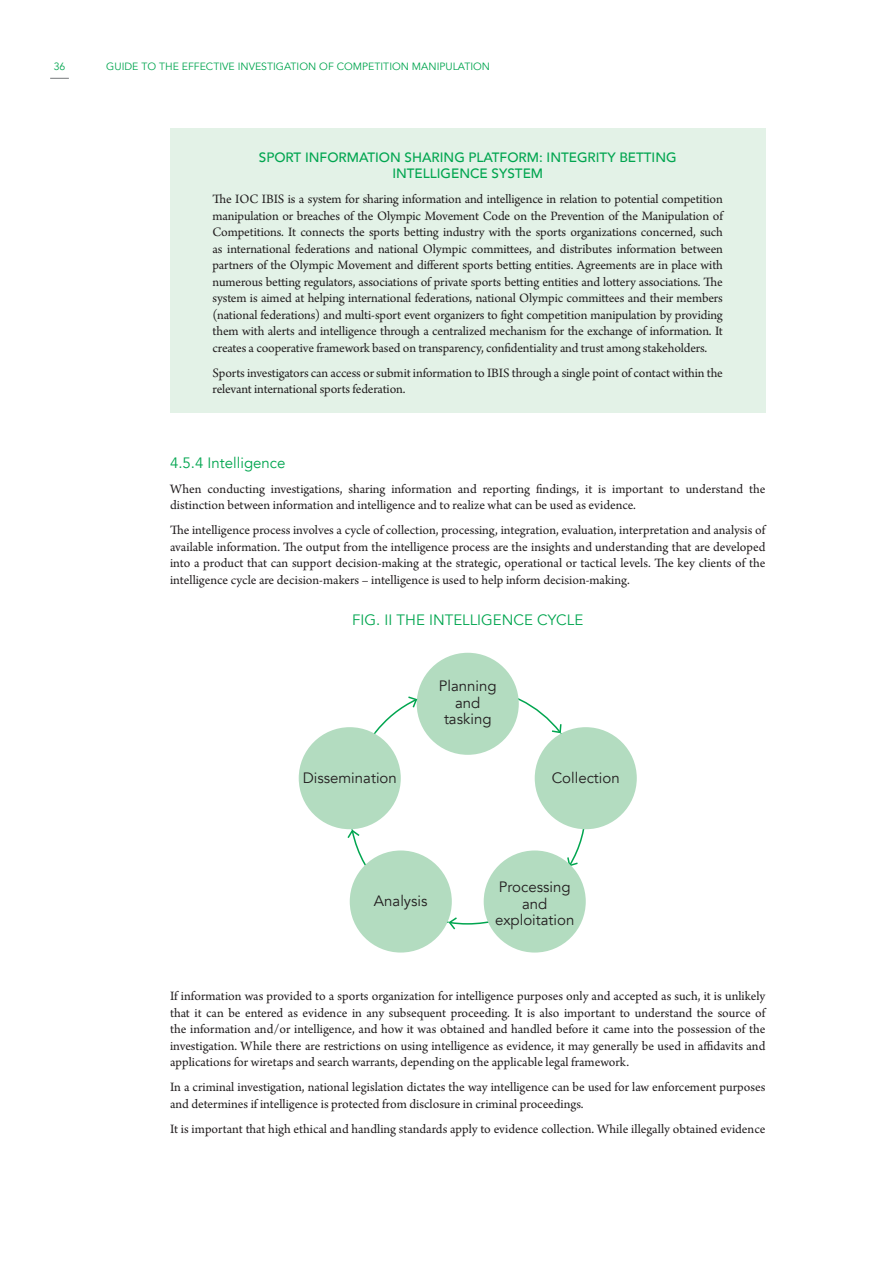
<style>
.page{position:relative;width:893px;height:1263px;background:#fff}
.page>*{position:absolute;margin:0;border:0;box-sizing:border-box;transform-origin:0 0}
.t1{font:15px/16.5px "Avenir";color:#231f20;text-align:center}
.t2{font:15px "Avenir";color:#00a54f}
.t3{font:13.5px/16.5px "Arno Pro";letter-spacing:-.005em;color:#231f20;text-align:justify}
.t4{font:500 13.5px/16.5px "Avenir";color:#00a54f;text-align:center}
.t5{font:10.5px "Avenir";color:#00a54f}
</style>
<div class="page">
<svg style="left:50px;top:78px;width:19px;height:1px"></svg>
<div style="left:170px;top:128px;width:595px;height:284px;background:#e3f2e7"></div>
<div style="left:417px;top:653px;width:102px;height:102px;background:#b3dcc0;border-radius:50%"></div>
<div style="left:350px;top:850px;width:102px;height:102px;background:#b3dcc0;border-radius:50%"></div>
<div style="left:484px;top:850px;width:102px;height:102px;background:#b3dcc0;border-radius:50%"></div>
<div style="left:535px;top:727px;width:102px;height:102px;background:#b3dcc0;border-radius:50%"></div>
<div style="left:299px;top:727px;width:102px;height:102px;background:#b3dcc0;border-radius:50%"></div>
<svg style="left:346px;top:686px;width:241px;height:245px"></svg>
<p class="t5" style="left:54px;top:60px;width:13px">36</p>
<p class="t5" style="left:106px;top:60px;width:385px">GUIDE TO THE EFFECTIVE INVESTIGATION OF COMPETITION MANIPULATION</p>
<p class="t4" style="left:259px;top:148px;width:419px">SPORT INFORMATION SHARING PLATFORM: INTEGRITY BETTING<br>INTELLIGENCE SYSTEM</p>
<p class="t3" style="left:213px;top:192px;width:512px">The IOC IBIS is a system for sharing information and intelligence in relation to potential competition manipulation or breaches of the Olympic Movement Code on the Prevention of the Manipulation of Competitions. It connects the sports betting industry with the sports organizations concerned, such as international federations and national Olympic committees, and distributes information between partners of the Olympic Movement and different sports betting entities. Agreements are in place with numerous betting regulators, associations of private sports betting entities and lottery associations. The system is aimed at helping international federations, national Olympic committees and their members (national federations) and multi-sport event organizers to fight competition manipulation by providing them with alerts and intelligence through a centralized mechanism for the exchange of information. It creates a cooperative framework based on transparency, confidentiality and trust among stakeholders.</p>
<p class="t3" style="left:213px;top:365px;width:512px">Sports investigators can access or submit information to IBIS through a single point of contact within the relevant international sports federation.</p>
<p class="t2" style="left:170px;top:454px;width:117px">4.5.4 Intelligence</p>
<p class="t3" style="left:170px;top:481px;width:597px">When conducting investigations, sharing information and reporting findings, it is important to understand the distinction between information and intelligence and to realize what can be used as evidence.</p>
<p class="t3" style="left:170px;top:523px;width:597px">The intelligence process involves a cycle of collection, processing, integration, evaluation, interpretation and analysis of available information. The output from the intelligence process are the insights and understanding that are developed into a product that can support decision-making at the strategic, operational or tactical levels. The key clients of the intelligence cycle are decision-makers – intelligence is used to help inform decision-making.</p>
<p class="t2" style="left:352px;top:611px;width:232px">FIG. II THE INTELLIGENCE CYCLE</p>
<p class="t1" style="left:303px;top:769px;width:96px">Dissemination</p>
<p class="t1" style="left:439px;top:678px;width:59px">Planning and tasking</p>
<p class="t1" style="left:552px;top:769px;width:70px">Collection</p>
<p class="t1" style="left:374px;top:893px;width:55px">Analysis</p>
<p class="t1" style="left:495px;top:879px;width:81px">Processing and exploitation</p>
<p class="t3" style="left:170px;top:989px;width:597px">If information was provided to a sports organization for intelligence purposes only and accepted as such, it is unlikely that it can be entered as evidence in any subsequent proceeding. It is also important to understand the source of the information and/or intelligence, and how it was obtained and handled before it came into the possession of the investigation. While there are restrictions on using intelligence as evidence, it may generally be used in affidavits and applications for wiretaps and search warrants, depending on the applicable legal framework.</p>
<p class="t3" style="left:170px;top:1080px;width:597px">In a criminal investigation, national legislation dictates the way intelligence can be used for law enforcement purposes and determines if intelligence is protected from disclosure in criminal proceedings.</p>
<p class="t3" style="left:170px;top:1121px;width:597px">It is important that high ethical and handling standards apply to evidence collection. While illegally obtained evidence</p>
</div>
